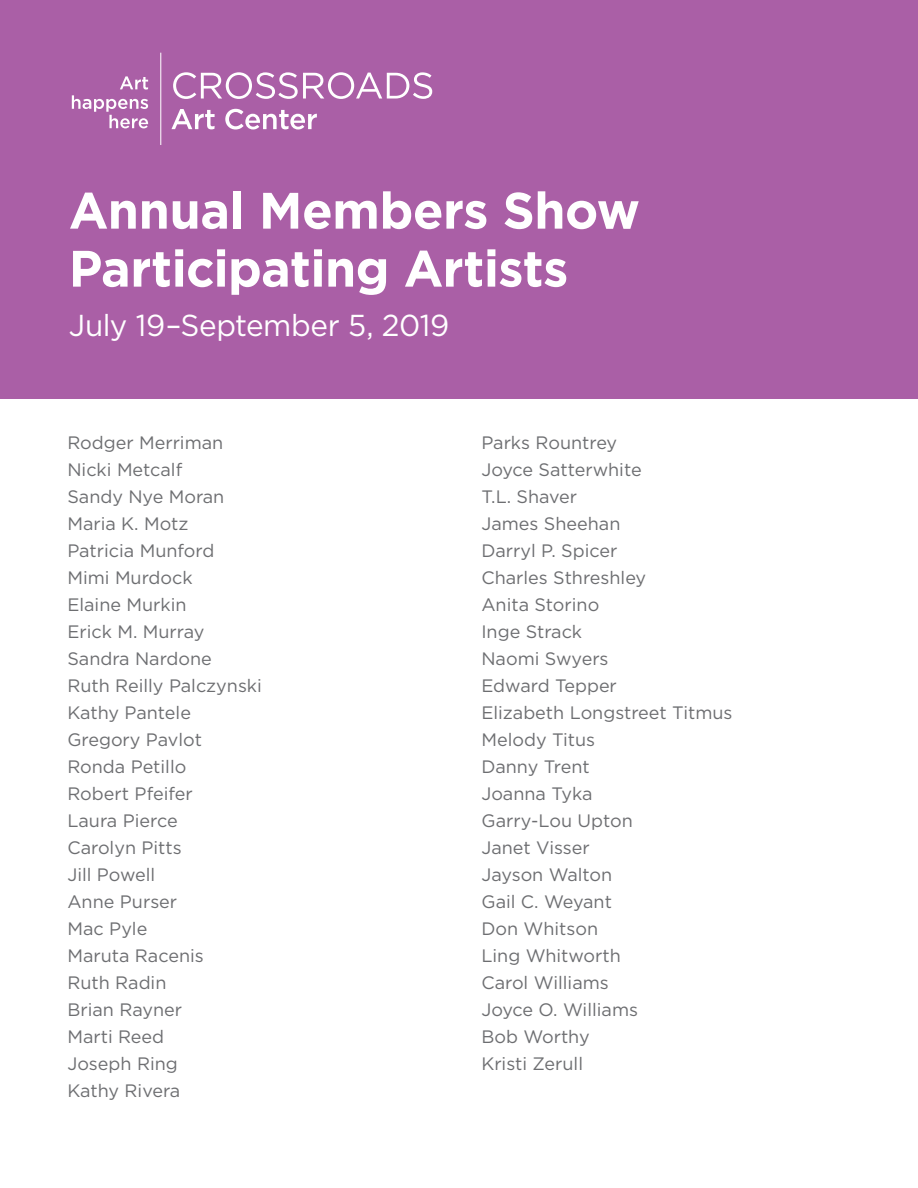
<style>
.page{position:relative;width:918px;height:1188px;background:#fff}
.page>*{position:absolute;margin:0;border:0;box-sizing:border-box;transform-origin:0 0}
.t1{font:700 51.15px "Gotham";letter-spacing:-.01em;color:#fff}
.t2{font:30.3px "Gotham";letter-spacing:-.01em;color:#fff}
.t3{font:18px "Gotham";color:#6d6e71}
</style>
<div class="page">
<div style="left:0;top:0;width:918px;height:399px;background:#aa5fa6"></div>
<svg style="left:72px;top:76px;width:76px;height:52px"></svg>
<svg style="left:173px;top:72px;width:259px;height:27px"></svg>
<svg style="left:171px;top:109px;width:44px;height:20px"></svg>
<svg style="left:225px;top:109px;width:92px;height:21px"></svg>
<hr style="left:160px;top:53px;width:1px;height:92px;background:#fff">
<p class="t1" style="left:69px;top:177px;width:573px">Annual Members Show</p>
<p class="t1" style="left:69px;top:235px;width:501px">Participating Artists</p>
<p class="t2" style="left:69px;top:306px;width:382px">July 19–September 5, 2019</p>
<p class="t3" style="left:67px;top:431px;width:157px">Rodger Merriman</p>
<p class="t3" style="left:67px;top:458px;width:116px">Nicki Metcalf</p>
<p class="t3" style="left:67px;top:485px;width:158px">Sandy Nye Moran</p>
<p class="t3" style="left:67px;top:512px;width:123px">Maria K. Motz</p>
<p class="t3" style="left:67px;top:539px;width:149px">Patricia Munford</p>
<p class="t3" style="left:67px;top:566px;width:127px">Mimi Murdock</p>
<p class="t3" style="left:67px;top:593px;width:121px">Elaine Murkin</p>
<p class="t3" style="left:67px;top:620px;width:138px">Erick M. Murray</p>
<p class="t3" style="left:67px;top:647px;width:146px">Sandra Nardone</p>
<p class="t3" style="left:67px;top:674px;width:196px">Ruth Reilly Palczynski</p>
<p class="t3" style="left:67px;top:701px;width:125px">Kathy Pantele</p>
<p class="t3" style="left:67px;top:728px;width:136px">Gregory Pavlot</p>
<p class="t3" style="left:67px;top:755px;width:121px">Ronda Petillo</p>
<p class="t3" style="left:67px;top:782px;width:127px">Robert Pfeifer</p>
<p class="t3" style="left:67px;top:809px;width:112px">Laura Pierce</p>
<p class="t3" style="left:67px;top:836px;width:116px">Carolyn Pitts</p>
<p class="t3" style="left:67px;top:863px;width:89px">Jill Powell</p>
<p class="t3" style="left:67px;top:890px;width:111px">Anne Purser</p>
<p class="t3" style="left:67px;top:917px;width:81px">Mac Pyle</p>
<p class="t3" style="left:67px;top:944px;width:138px">Maruta Racenis</p>
<p class="t3" style="left:67px;top:971px;width:101px">Ruth Radin</p>
<p class="t3" style="left:67px;top:998px;width:116px">Brian Rayner</p>
<p class="t3" style="left:67px;top:1025px;width:98px">Marti Reed</p>
<p class="t3" style="left:67px;top:1052px;width:112px">Joseph Ring</p>
<p class="t3" style="left:67px;top:1079px;width:114px">Kathy Rivera</p>
<p class="t3" style="left:481px;top:431px;width:137px">Parks Rountrey</p>
<p class="t3" style="left:481px;top:458px;width:162px">Joyce Satterwhite</p>
<p class="t3" style="left:481px;top:485px;width:97px">T.L. Shaver</p>
<p class="t3" style="left:481px;top:512px;width:141px">James Sheehan</p>
<p class="t3" style="left:481px;top:539px;width:138px">Darryl P. Spicer</p>
<p class="t3" style="left:481px;top:566px;width:166px">Charles Sthreshley</p>
<p class="t3" style="left:481px;top:593px;width:119px">Anita Storino</p>
<p class="t3" style="left:481px;top:620px;width:102px">Inge Strack</p>
<p class="t3" style="left:481px;top:647px;width:129px">Naomi Swyers</p>
<p class="t3" style="left:481px;top:674px;width:137px">Edward Tepper</p>
<p class="t3" style="left:481px;top:701px;width:253px">Elizabeth Longstreet Titmus</p>
<p class="t3" style="left:481px;top:728px;width:115px">Melody Titus</p>
<p class="t3" style="left:481px;top:755px;width:110px">Danny Trent</p>
<p class="t3" style="left:481px;top:782px;width:113px">Joanna Tyka</p>
<p class="t3" style="left:481px;top:809px;width:153px">Garry-Lou Upton</p>
<p class="t3" style="left:481px;top:836px;width:110px">Janet Visser</p>
<p class="t3" style="left:481px;top:863px;width:132px">Jayson Walton</p>
<p class="t3" style="left:481px;top:890px;width:132px">Gail C. Weyant</p>
<p class="t3" style="left:481px;top:917px;width:118px">Don Whitson</p>
<p class="t3" style="left:481px;top:944px;width:141px">Ling Whitworth</p>
<p class="t3" style="left:481px;top:971px;width:129px">Carol Williams</p>
<p class="t3" style="left:481px;top:998px;width:158px">Joyce O. Williams</p>
<p class="t3" style="left:481px;top:1025px;width:110px">Bob Worthy</p>
<p class="t3" style="left:481px;top:1052px;width:103px">Kristi Zerull</p>
</div>
